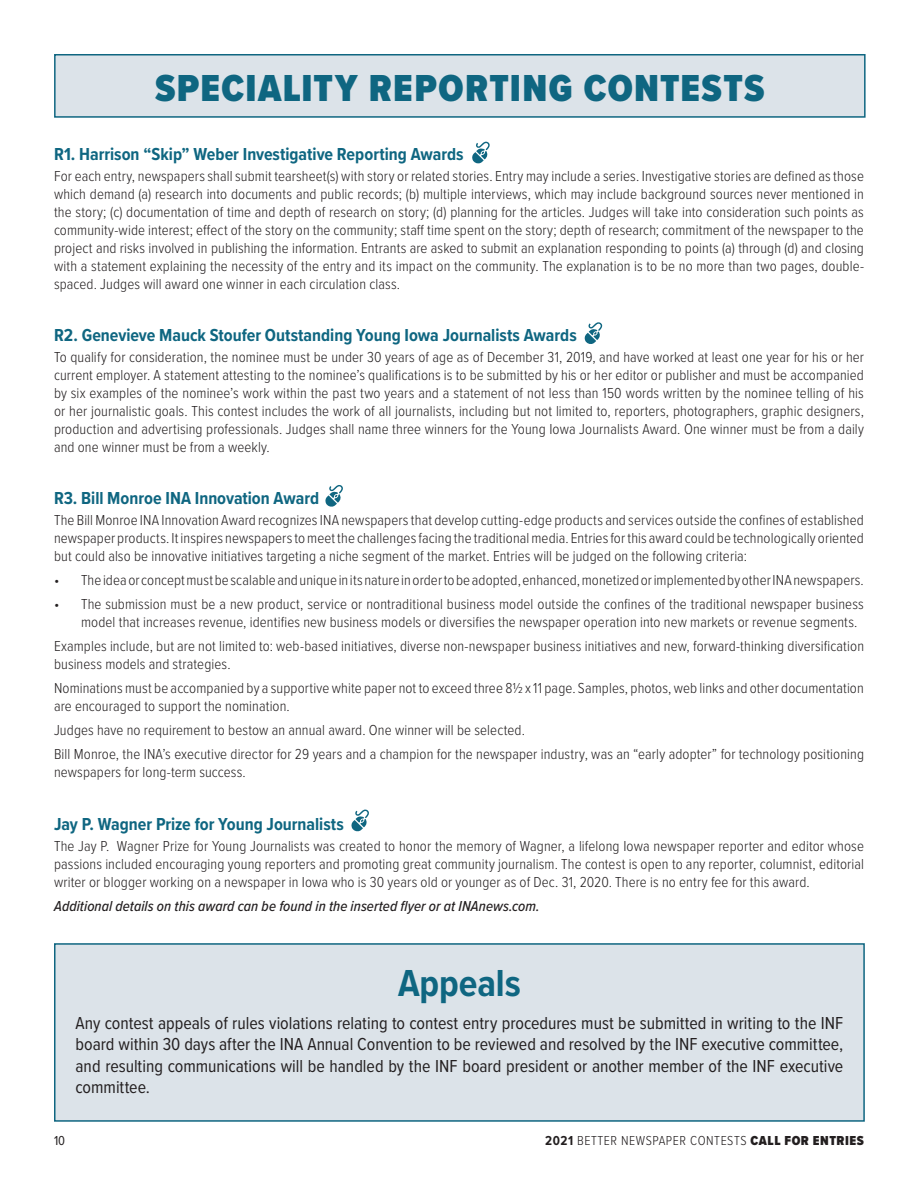
<style>
.page{position:relative;width:918px;height:1188px;background:#fff}
.page>*{position:absolute;margin:0;border:0;box-sizing:border-box;transform-origin:0 0}
.t1{font:900 39px "Proxima Nova Cond";letter-spacing:.035em;color:#0f6681}
.t2{font:700 39px "Proxima Nova Cond";color:#0f6681}
.t3{font:18px/21.6px "Proxima Nova Cond";color:#231f20;text-align:justify}
.category{font:700 18px "Proxima Nova Cond";color:#0f6681}
.body{font:300 15px/18px "Proxima Nova Cond";letter-spacing:.005em;color:#231f20;text-align:justify}
.body-2{font:italic 500 15px "Proxima Nova Cond";letter-spacing:.005em;color:#231f20}
.t4{font:300 13.5px "Proxima Nova Cond";letter-spacing:.04em;color:#231f20}
.t5{font:13.5px "Proxima Nova Cond";color:#231f20}
.s1{font-weight:700}
.s2{font-weight:900}
</style>
<div class="page">
<div style="left:54px;top:54px;width:812px;height:64px;background:#dce3e9;border:2px solid #0f6681"></div>
<div style="left:54px;top:943px;width:811px;height:179px;background:#dce3e9;border:2px solid #0f6681"></div>
<svg style="left:472px;top:141px;width:18px;height:23px"></svg>
<svg style="left:584px;top:322px;width:18px;height:22px"></svg>
<svg style="left:325px;top:485px;width:18px;height:22px"></svg>
<svg style="left:351px;top:809px;width:18px;height:23px"></svg>
<p class="t1" style="left:155px;top:60px;width:611px">SPECIALITY REPORTING CONTESTS</p>
<p class="category" style="left:54px;top:141px;width:411px">R1. Harrison “Skip” Weber Investigative Reporting Awards</p>
<p class="body" style="left:54px;top:167px;width:812px">For each entry, newspapers shall submit tearsheet(s) with story or related stories. Entry may include a series. Investigative stories are defined as those which demand (a) research into documents and public records; (b) multiple interviews, which may include background sources never mentioned in the story; (c) documentation of time and depth of research on story; (d) planning for the articles. Judges will take into consideration such points as community-wide interest; effect of the story on the community; staff time spent on the story; depth of research; commitment of the newspaper to the project and risks involved in publishing the information. Entrants are asked to submit an explanation responding to points (a) through (d) and closing with a statement explaining the necessity of the entry and its impact on the community. The explanation is to be no more than two pages, double&shy;spaced. Judges will award one winner in each circulation class.</p>
<p class="category" style="left:54px;top:322px;width:524px">R2. Genevieve Mauck Stoufer Outstanding Young Iowa Journalists Awards</p>
<p class="body" style="left:54px;top:347px;width:812px">To qualify for consideration, the nominee must be under 30 years of age as of December 31, 2019, and have worked at least one year for his or her current employer. A statement attesting to the nominee’s qualifications is to be submitted by his or her editor or publisher and must be accompanied by six examples of the nominee’s work within the past two years and a statement of not less than 150 words written by the nominee telling of his or her journalistic goals. This contest includes the work of all journalists, including but not limited to, reporters, photographers, graphic designers, production and advertising professionals. Judges shall name three winners for the Young Iowa Journalists Award. One winner must be from a daily and one winner must be from a weekly.</p>
<p class="category" style="left:54px;top:484px;width:267px">R3. Bill Monroe INA Innovation Award</p>
<p class="body" style="left:54px;top:510px;width:812px">The Bill Monroe INA Innovation Award recognizes INA newspapers that develop cutting-edge products and services outside the confines of established newspaper products. It inspires newspapers to meet the challenges facing the traditional media. Entries for this award could be technologically oriented but could also be innovative initiatives targeting a niche segment of the market. Entries will be judged on the following criteria:</p>
<p class="body" style="left:54px;top:570px;width:811px">• The idea or concept must be scalable and unique in its nature in order to be adopted, enhanced, monetized or implemented by other INA newspapers.</p>
<p class="body" style="left:81px;top:594px;width:784px;text-indent:-27px">• The submission must be a new product, service or nontraditional business model outside the confines of the traditional newspaper business model that increases revenue, identifies new business models or diversifies the newspaper operation into new markets or revenue segments.</p>
<p class="body" style="left:54px;top:636px;width:812px">Examples include, but are not limited to: web-based initiatives, diverse non-newspaper business initiatives and new, forward-thinking diversification business models and strategies.</p>
<p class="body" style="left:54px;top:678px;width:811px">Nominations must be accompanied by a supportive white paper not to exceed three 8½ x 11 page. Samples, photos, web links and other documentation are encouraged to support the nomination.</p>
<p class="body" style="left:54px;top:720px;width:473px">Judges have no requirement to bestow an annual award. One winner will be selected.</p>
<p class="body" style="left:54px;top:744px;width:812px">Bill Monroe, the INA’s executive director for 29 years and a champion for the newspaper industry, was an “early adopter” for technology positioning newspapers for long-term success.</p>
<p class="category" style="left:54px;top:811px;width:291px">Jay P. Wagner Prize for Young Journalists</p>
<p class="body" style="left:54px;top:836px;width:811px">The Jay P. Wagner Prize for Young Journalists was created to honor the memory of Wagner, a lifelong Iowa newspaper reporter and editor whose passions included encouraging young reporters and promoting great community journalism. The contest is open to any reporter, columnist, editorial writer or blogger working on a newspaper in Iowa who is 30 years old or younger as of Dec. 31, 2020. There is no entry fee for this award.</p>
<p class="body-2" style="left:54px;top:895px;width:487px">Additional details on this award can be found in the inserted flyer or at INAnews.com.</p>
<p class="t2" style="left:398px;top:955px;width:124px">Appeals</p>
<p class="t3" style="left:76px;top:1011px;width:769px">Any contest appeals of rules violations relating to contest entry procedures must be submitted in writing to the INF board within 30 days after the INA Annual Convention to be reviewed and resolved by the INF executive committee, and resulting communications will be handled by the INF board president or another member of the INF executive committee.</p>
<p class="t5" style="left:54px;top:1130px;width:13px">10</p>
<p class="t4" style="left:545px;top:1130px;width:320px"><span class="s1">2021</span> BETTER NEWSPAPER CONTESTS <span class="s2">CALL FOR ENTRIES</span></p>
</div>
